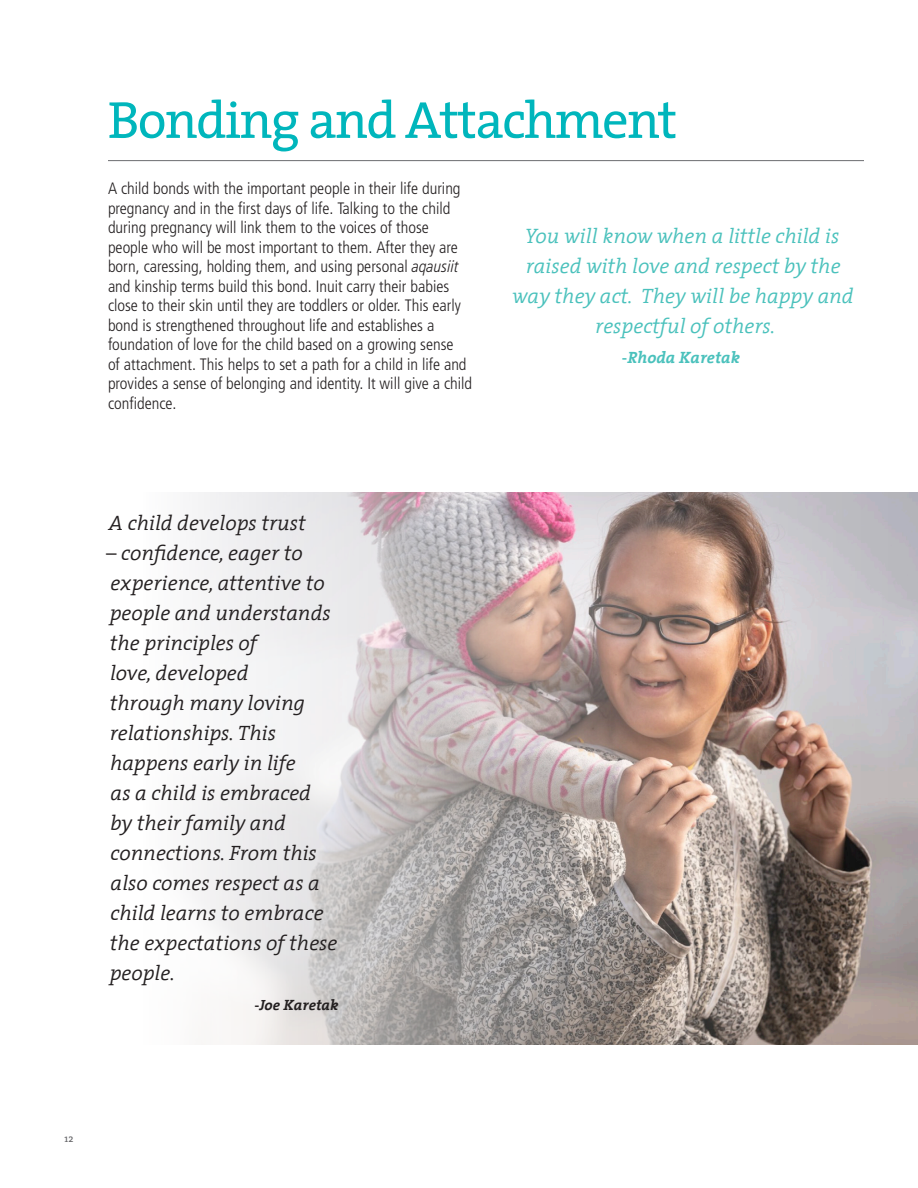
<style>
.page{position:relative;width:918px;height:1188px;background:#fff}
.page>*{position:absolute;margin:0;border:0;box-sizing:border-box;transform-origin:0 0}
.t1{font:52.5px "The Serif";letter-spacing:-.03em;color:#00b6bc}
.t2{font:italic 300 21px/30px "The Serif";color:#231f20}
.t3{font:italic 300 21px/30px "The Serif";color:#4ac1bc;text-align:center}
.t4{font:16.5px/19.5px "Frutiger LT 47 Lt Cn";color:#231f20}
.t5{font:italic 700 16.5px "The Serif";color:#4ac1bc}
.t6{font:italic 700 15px "The Serif";color:#231f20}
.t7{font:10.5px "The Serif";color:#636366}
.s1{font-family:"Frutiger LT 48 Lt Cn It"}
</style>
<div class="page">
<img style="left:192px;top:492px;width:726px;height:552px">
<hr style="left:108px;top:160px;width:756px;height:1px;background:#6c6d70">
<h1 class="t1" style="left:108px;top:76px;width:571px">Bonding and Attachment</h1>
<p class="t4" style="left:108px;top:179px;width:366px">A child bonds with the important people in their life during pregnancy and in the first days of life. Talking to the child during pregnancy will link them to the voices of those people who will be most important to them. After they are born, caressing, holding them, and using personal <span class="s1">aqausiit </span>and kinship terms build this bond. Inuit carry their babies close to their skin until they are toddlers or older. This early bond is strengthened throughout life and establishes a foundation of love for the child based on a growing sense<br>of attachment. This helps to set a path for a child in life and provides a sense of belonging and identity. It will give a child confidence.</p>
<p class="t3" style="left:512px;top:221px;width:343px">You will know when a little child is raised with love and respect by the way they act. They will be happy and respectful of others.</p>
<p class="t5" style="left:622px;top:344px;width:120px">-Rhoda Karetak</p>
<p class="t2" style="left:109px;top:507px;width:198px">A child develops trust</p>
<p class="t2" style="left:106px;top:537px;width:233px">– confidence, eager to experience, attentive to people and understands the principles of<br>love, developed<br>through many loving relationships. This happens early in life<br>as a child is embraced<br>by their family and connections. From this also comes respect as a child learns to embrace the expectations of these people.</p>
<p class="t6" style="left:254px;top:992px;width:86px">-Joe Karetak</p>
<p class="t7" style="left:65px;top:1130px;width:10px">12</p>
</div>
